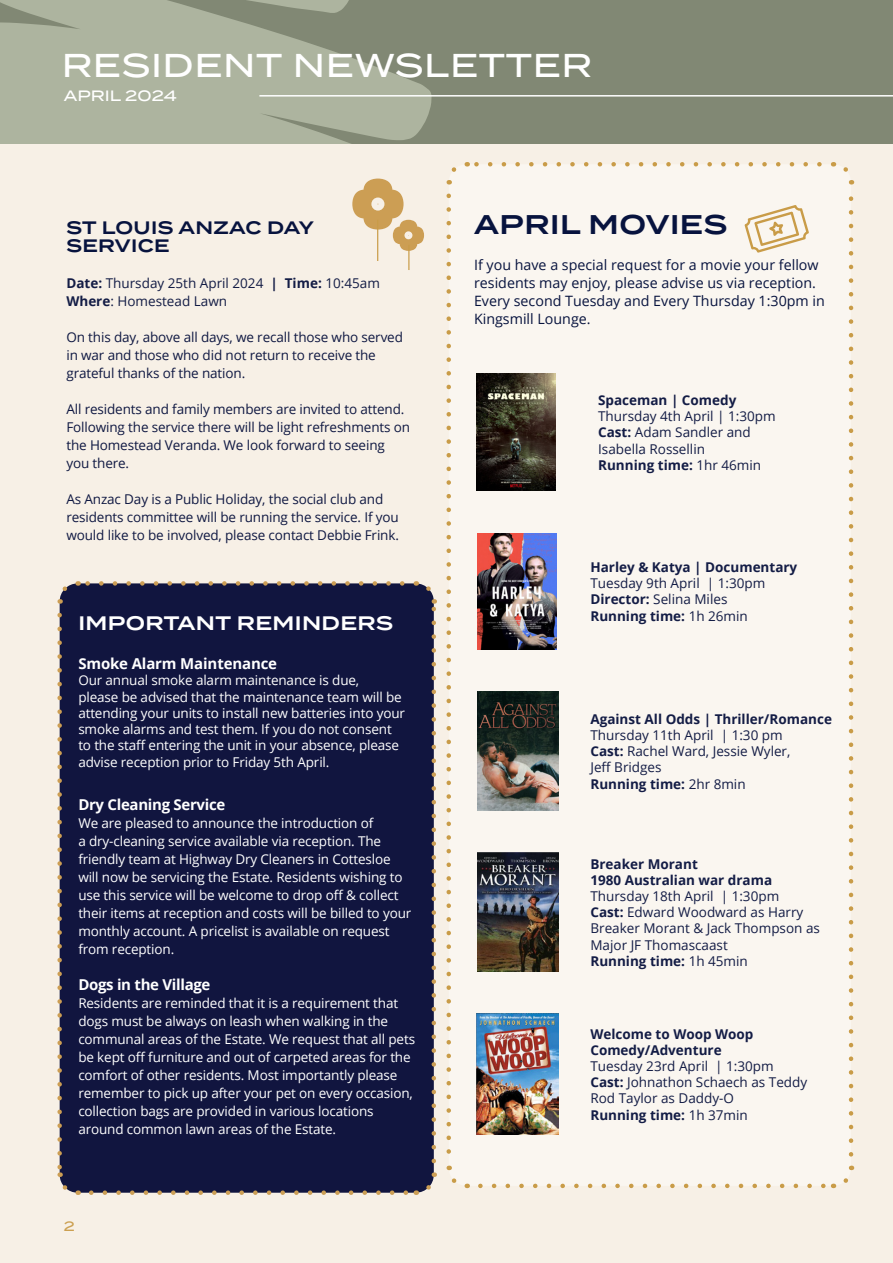
<style>
.page{position:relative;width:893px;height:1263px;background:#fff}
.page>*{position:absolute;margin:0;border:0;box-sizing:border-box;transform-origin:0 0}
.t1{font:500 33px "Termina";letter-spacing:.02em;color:#fff}
.t2{font:600 27px "Termina";letter-spacing:.02em;color:#07133e}
.t3{font:600 19.5px "Termina";letter-spacing:.02em;color:#fff}
.t4{font:600 18px/18px "Termina";letter-spacing:.02em;color:#07133e}
.t5{font:700 15px "Open Sans";letter-spacing:-.02em;color:#fff}
.t6{font:500 15px "Termina";color:#fff}
.t7{font:14.25px/18px "Open Sans";color:#07133e}
.t8{font:13.5px/18px "Open Sans";letter-spacing:-.01em;color:#fff}
.t9{font:13.5px/16.2px "Open Sans";color:#131c45}
.t10{font:13.5px/18px "Open Sans";letter-spacing:-.01em;color:#0f1842}
.t11{font:700 13.5px/16.2px "Open Sans";color:#131c45}
.t12{font:500 13.5px "Termina";color:#cca051}
.s1{font-weight:700}
</style>
<div class="page">
<div style="left:0;top:0;width:893px;height:145px;background:#818874"></div>
<svg style="left:0;top:0;width:432px;height:145px;fill:#adb49f"></svg>
<hr style="left:259px;top:95px;width:634px;height:2px;background:#fff">
<div style="left:0;top:145px;width:893px;height:1118px;background:#f7f0e6"></div>
<div style="left:449px;top:164px;width:402px;height:1022px;background:#faf6f0;border-radius:18px"></div>
<svg style="left:480px;top:1184px;width:346px;height:4px"></svg>
<svg style="left:446px;top:167px;width:11px;height:18px"></svg>
<svg style="left:446px;top:196px;width:22px;height:993px"></svg>
<svg style="left:833px;top:1166px;width:22px;height:22px"></svg>
<svg style="left:833px;top:162px;width:20px;height:992px"></svg>
<svg style="left:467px;top:162px;width:352px;height:5px"></svg>
<img style="left:476px;top:374px;width:80px;height:116px">
<img style="left:477px;top:853px;width:81px;height:118px">
<img style="left:477px;top:533px;width:80px;height:116px">
<img style="left:477px;top:692px;width:81px;height:118px">
<img style="left:476px;top:1014px;width:82px;height:120px">
<svg style="left:744px;top:205px;width:65px;height:48px"></svg>
<svg style="left:352px;top:179px;width:72px;height:91px"></svg>
<hr style="left:377px;top:220px;width:1px;height:41px;background:#c99c48">
<div style="left:60px;top:583px;width:374px;height:610px;background:#11153f;border-radius:18px"></div>
<svg style="left:91px;top:1190px;width:318px;height:5px"></svg>
<svg style="left:57px;top:584px;width:14px;height:20px"></svg>
<svg style="left:57px;top:615px;width:22px;height:580px"></svg>
<svg style="left:416px;top:1172px;width:21px;height:23px"></svg>
<svg style="left:416px;top:581px;width:20px;height:580px"></svg>
<svg style="left:78px;top:581px;width:324px;height:5px"></svg>
<h1 class="t1" style="left:62px;top:41px;width:532px">RESIDENT NEWSLETTER</h1>
<p class="t6" style="left:64px;top:85px;width:115px">APRIL 2024</p>
<h3 class="t4" style="left:66px;top:219px;width:249px">ST LOUIS ANZAC DAY<br>SERVICE</h3>
<p class="t9" style="left:66px;top:274px;width:315px;line-height:18px"><span class="s1">Date:</span> Thursday 25th April 2024 <span class="s1">| Time:</span> 10:45am<br><span class="s1">Where</span>: Homestead Lawn</p>
<p class="t10" style="left:66px;top:328px;width:338px">On this day, above all days, we recall those who served in war and those who did not return to receive the grateful thanks of the nation.</p>
<p class="t10" style="left:66px;top:400px;width:345px">All residents and family members are invited to attend.<br>Following the service there will be light refreshments on the Homestead Veranda. We look forward to seeing you there.</p>
<p class="t10" style="left:66px;top:490px;width:334px">As Anzac Day is a Public Holiday, the social club and residents committee will be running the service. If you would like to be involved, please contact Debbie Frink.</p>
<h3 class="t3" style="left:78px;top:609px;width:316px">IMPORTANT REMINDERS</h3>
<p class="t5" style="left:78px;top:653px;width:200px">Smoke Alarm Maintenance</p>
<p class="t8" style="left:78px;top:672px;width:328px;line-height:16.2px">Our annual smoke alarm maintenance is due,<br>please be advised that the maintenance team will be attending your units to install new batteries into your smoke alarms and test them. If you do not consent to the staff entering the unit in your absence, please advise reception prior to Friday 5th April.</p>
<p class="t5" style="left:78px;top:794px;width:148px">Dry Cleaning Service</p>
<p class="t8" style="left:78px;top:814px;width:335px">We are pleased to announce the introduction of<br>a dry-cleaning service available via reception. The friendly team at Highway Dry Cleaners in Cottesloe will now be servicing the Estate. Residents wishing to use this service will be welcome to drop off &amp; collect their items at reception and costs will be billed to your monthly account. A pricelist is available on request from reception.</p>
<p class="t5" style="left:78px;top:974px;width:134px">Dogs in the Village</p>
<p class="t8" style="left:78px;top:994px;width:338px">Residents are reminded that it is a requirement that dogs must be always on leash when walking in the communal areas of the Estate. We request that all pets be kept off furniture and out of carpeted areas for the comfort of other residents. Most importantly please remember to pick up after your pet on every occasion, collection bags are provided in various locations around common lawn areas of the Estate.</p>
<p class="t12" style="left:64px;top:1216px;width:13px">2</p>
<h2 class="t2" style="left:474px;top:205px;width:255px">APRIL MOVIES</h2>
<p class="t7" style="left:474px;top:255px;width:352px">If you have a special request for a movie your fellow residents may enjoy, please advise us via reception.<br>Every second Tuesday and Every Thursday 1:30pm in Kingsmill Lounge.</p>
<p class="t11" style="left:598px;top:392px;width:140px">Spaceman | Comedy</p>
<p class="t9" style="left:598px;top:408px;width:179px">Thursday 4th April | 1:30pm<br><span class="s1">Cast:</span> Adam Sandler and<br>Isabella Rossellin<br><span class="s1">Running time:</span> 1hr 46min</p>
<p class="t11" style="left:590px;top:559px;width:208px">Harley &amp; Katya | Documentary</p>
<p class="t9" style="left:590px;top:575px;width:176px">Tuesday 9th April | 1:30pm<br><span class="s1">Director:</span> Selina Miles<br><span class="s1">Running time:</span> 1h 26min</p>
<p class="t11" style="left:590px;top:710px;width:243px">Against All Odds | Thriller/Romance</p>
<p class="t9" style="left:590px;top:727px;width:202px">Thursday 11th April | 1:30 pm<br><span class="s1">Cast:</span> Rachel Ward, Jessie Wyler,<br>Jeff Bridges<br><span class="s1">Running time:</span> 2hr 8min</p>
<p class="t11" style="left:590px;top:855px;width:183px">Breaker Morant<br>1980 Australian war drama</p>
<p class="t9" style="left:590px;top:888px;width:231px">Thursday 18th April | 1:30pm<br><span class="s1">Cast:</span> Edward Woodward as Harry<br>Breaker Morant &amp; Jack Thompson as<br>Major JF Thomascaast<br><span class="s1">Running time:</span> 1h 45min</p>
<p class="t11" style="left:590px;top:1025px;width:165px">Welcome to Woop Woop<br>Comedy/Adventure</p>
<p class="t9" style="left:590px;top:1058px;width:218px">Tuesday 23rd April | 1:30pm<br><span class="s1">Cast:</span> Johnathon Schaech as Teddy<br>Rod Taylor as Daddy-O<br><span class="s1">Running time:</span> 1h 37min</p>
</div>
